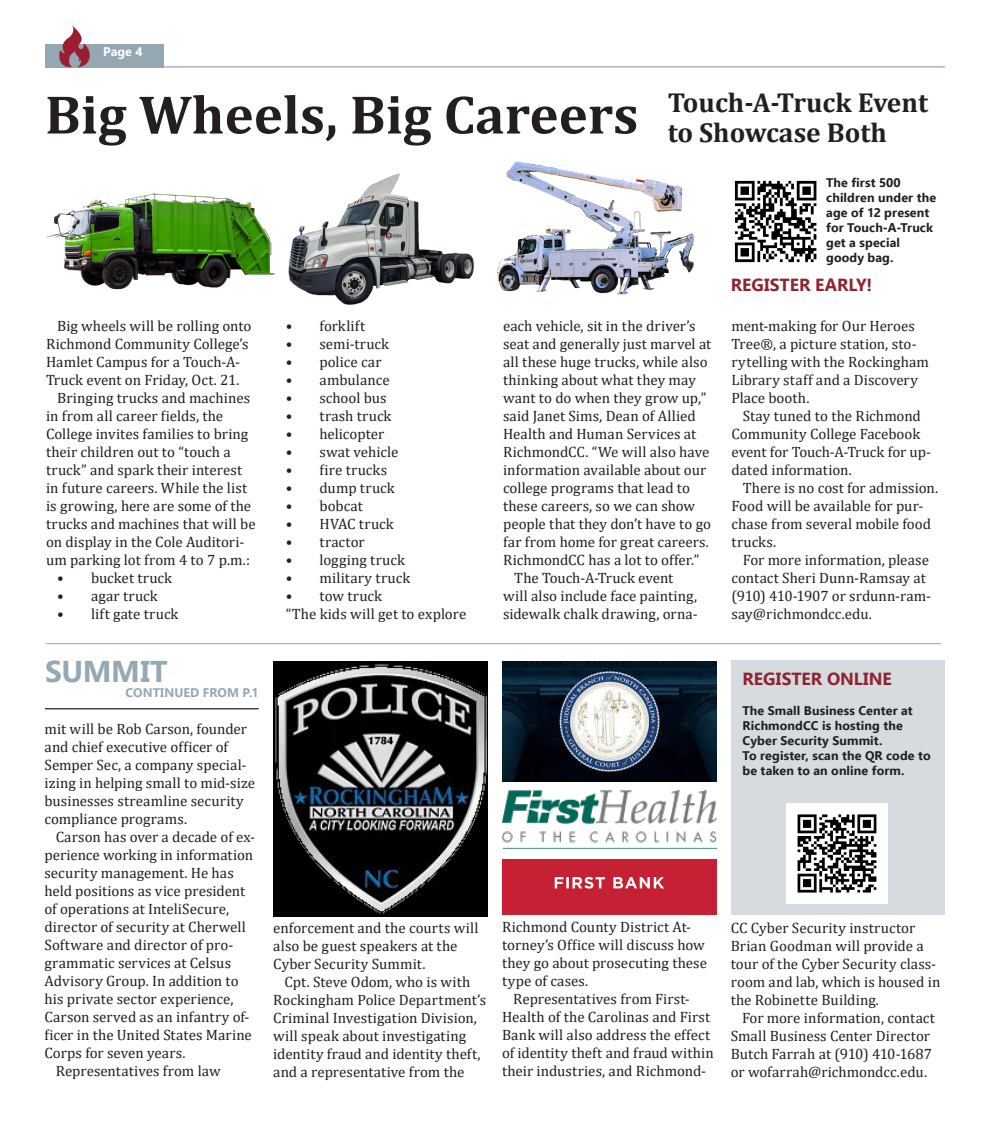
<style>
.page{position:relative;width:990px;height:1125px;background:#fff}
.page>*{position:absolute;margin:0;border:0;box-sizing:border-box;transform-origin:0 0}
.Headline_1{font:700 55px "Cambria";color:#231f20}
.Body_Subhead{font:700 30px "Ebrima";letter-spacing:-.01em;color:#96a8b3}
.Headline_1-2{font:700 27.5px "Cambria";color:#231f20}
.Photo_Cutline{font:700 17.5px "Ebrima";color:#8d2431}
.Read-in_subhead{font:700 17.5px "Ebrima";color:#8d2431}
.t1{font:15px/18px "Cambria";color:#231f20}
.Photo_Cutline-2{font:700 12.5px/15px "Ebrima";letter-spacing:.01em;color:#231f20}
.Jump_From_with_Rule{font:700 12.5px "Ebrima";color:#96a8b3}
.t2{font:700 12.5px "Ebrima";color:#fff}
</style>
<div class="page">
<div style="left:45px;top:44px;width:119px;height:24px;background:#94a7b2"></div>
<hr style="left:158px;top:66px;width:787px;height:2px;background:#94a7b2">
<img style="left:59px;top:26px;width:31px;height:42px">
<hr style="left:46px;top:643px;width:895px;height:1px;background:#95a8b2">
<hr style="left:45px;top:708px;width:214px;height:1px;background:#231f20">
<img style="left:46px;top:193px;width:228px;height:97px">
<img style="left:497px;top:161px;width:197px;height:134px">
<img style="left:274px;top:173px;width:200px;height:132px">
<img style="left:502px;top:662px;width:214px;height:119px">
<img style="left:502px;top:791px;width:214px;height:57px">
<img style="left:274px;top:662px;width:214px;height:254px">
<div style="left:502px;top:860px;width:214px;height:54px;background:#c62034"></div>
<div style="left:731px;top:661px;width:214px;height:254px;background:#d5dbdf"></div>
<img style="left:787px;top:803px;width:101px;height:101px">
<img style="left:734px;top:180px;width:83px;height:83px">
<p class="t2" style="left:103px;top:42px;width:41px">Page 4</p>
<p class="Headline_1" style="left:45px;top:76px;width:595px">Big Wheels, Big Careers</p>
<p class="Headline_1-2" style="left:668px;top:83px;width:262px">Touch-A-Truck Event</p>
<p class="Headline_1-2" style="left:668px;top:113px;width:221px">to Showcase Both</p>
<p class="Photo_Cutline-2" style="left:826px;top:174px;width:112px">The first 500 children under the age of 12 present for Touch-A-Truck get a special goody bag.</p>
<p class="Read-in_subhead" style="left:731px;top:271px;width:143px">REGISTER EARLY!</p>
<p class="t1" style="left:46px;top:317px;width:207px;text-indent:11px">Big wheels will be rolling onto<br>Richmond Community College’s<br>Hamlet Campus for a Touch-A-<br>Truck event on Friday, Oct. 21.</p>
<p class="t1" style="left:46px;top:389px;width:211px;text-indent:11px">Bringing trucks and machines in from all career fields, the<br>College invites families to bring their children out to “touch a truck” and spark their interest in future careers. While the list is growing, here are some of the trucks and machines that will be on display in the Cole Auditori&shy;um parking lot from 4 to 7 p.m.:</p>
<p class="t1" style="left:57px;top:569px;width:116px">• bucket truck</p>
<p class="t1" style="left:57px;top:587px;width:102px">• agar truck</p>
<p class="t1" style="left:57px;top:605px;width:123px">• lift gate truck</p>
<p class="Body_Subhead" style="left:45px;top:648px;width:124px">SUMMIT</p>
<p class="Jump_From_with_Rule" style="left:126px;top:683px;width:135px">CONTINUED FROM P.1</p>
<p class="t1" style="left:44px;top:720px;width:212px">mit will be Rob Carson, founder and chief executive officer of<br>Semper Sec, a company special&shy;izing in helping small to mid-size businesses streamline security compliance programs.</p>
<p class="t1" style="left:44px;top:828px;width:212px;text-indent:11px">Carson has over a decade of ex&shy;perience working in information security management. He has held positions as vice president of operations at InteliSecure, director of security at Cherwell<br>Software and director of pro&shy;grammatic services at Celsus<br>Advisory Group. In addition to his private sector experience,<br>Carson served as an infantry of&shy;ficer in the United States Marine<br>Corps for seven years.</p>
<p class="t1" style="left:56px;top:1062px;width:166px">Representatives from law</p>
<p class="t1" style="left:286px;top:317px;width:81px">• forklift</p>
<p class="t1" style="left:286px;top:335px;width:105px">• semi-truck</p>
<p class="t1" style="left:286px;top:353px;width:97px">• police car</p>
<p class="t1" style="left:286px;top:371px;width:105px">• ambulance</p>
<p class="t1" style="left:286px;top:389px;width:102px">• school bus</p>
<p class="t1" style="left:286px;top:407px;width:107px">• trash truck</p>
<p class="t1" style="left:286px;top:425px;width:100px">• helicopter</p>
<p class="t1" style="left:286px;top:443px;width:114px">• swat vehicle</p>
<p class="t1" style="left:286px;top:461px;width:103px">• fire trucks</p>
<p class="t1" style="left:286px;top:479px;width:110px">• dump truck</p>
<p class="t1" style="left:286px;top:497px;width:79px">• bobcat</p>
<p class="t1" style="left:286px;top:515px;width:109px">• HVAC truck</p>
<p class="t1" style="left:286px;top:533px;width:81px">• tractor</p>
<p class="t1" style="left:286px;top:551px;width:121px">• logging truck</p>
<p class="t1" style="left:286px;top:569px;width:126px">• military truck</p>
<p class="t1" style="left:286px;top:587px;width:98px">• tow truck</p>
<p class="t1" style="left:286px;top:605px;width:182px">“The kids will get to explore</p>
<p class="t1" style="left:503px;top:317px;width:210px">each vehicle, sit in the driver’s seat and generally just marvel at all these huge trucks, while also thinking about what they may want to do when they grow up,” said Janet Sims, Dean of Allied<br>Health and Human Services at<br>RichmondCC. “We will also have information available about our college programs that lead to these careers, so we can show people that they don’t have to go far from home for great careers.<br>RichmondCC has a lot to offer.”</p>
<p class="t1" style="left:503px;top:569px;width:196px;text-indent:11px">The Touch-A-Truck event will also include face painting, sidewalk chalk drawing, orna-</p>
<p class="t1" style="left:273px;top:919px;width:207px">enforcement and the courts will also be guest speakers at the<br>Cyber Security Summit.</p>
<p class="t1" style="left:273px;top:973px;width:214px;text-indent:11px">Cpt. Steve Odom, who is with<br>Rockingham Police Department’s<br>Criminal Investigation Division, will speak about investigating identity fraud and identity theft, and a representative from the</p>
<p class="t1" style="left:502px;top:918px;width:207px">Richmond County District At&shy;torney’s Office will discuss how they go about prosecuting these type of cases.</p>
<p class="t1" style="left:502px;top:990px;width:213px;text-indent:11px">Representatives from First-<br>Health of the Carolinas and First<br>Bank will also address the effect of identity theft and fraud within their industries, and Richmond-</p>
<p class="t1" style="left:732px;top:317px;width:199px">ment-making for Our Heroes<br>Tree®, a picture station, sto&shy;rytelling with the Rockingham<br>Library staff and a Discovery<br>Place booth.</p>
<p class="t1" style="left:732px;top:407px;width:201px;text-indent:11px">Stay tuned to the Richmond<br>Community College Facebook event for Touch-A-Truck for up&shy;dated information.</p>
<p class="t1" style="left:732px;top:479px;width:208px;text-indent:11px">There is no cost for admission.<br>Food will be available for pur&shy;chase from several mobile food trucks.</p>
<p class="t1" style="left:732px;top:551px;width:201px;text-indent:11px">For more information, please contact Sheri Dunn-Ramsay at (910) 410-1907 or srdunn-ram&shy;say@richmondcc.edu.</p>
<p class="Photo_Cutline" style="left:742px;top:665px;width:151px">REGISTER ONLINE</p>
<p class="Photo_Cutline-2" style="left:742px;top:702px;width:190px">The Small Business Center at<br>RichmondCC is hosting the<br>Cyber Security Summit.<br>To register, scan the QR code to be taken to an online form.</p>
<p class="t1" style="left:731px;top:918px;width:211px">CC Cyber Security instructor<br>Brian Goodman will provide a tour of the Cyber Security class&shy;room and lab, which is housed in the Robinette Building.</p>
<p class="t1" style="left:731px;top:1008px;width:206px;text-indent:11px">For more information, contact<br>Small Business Center Director<br>Butch Farrah at (910) 410-1687 or wofarrah@richmondcc.edu.</p>
</div>
